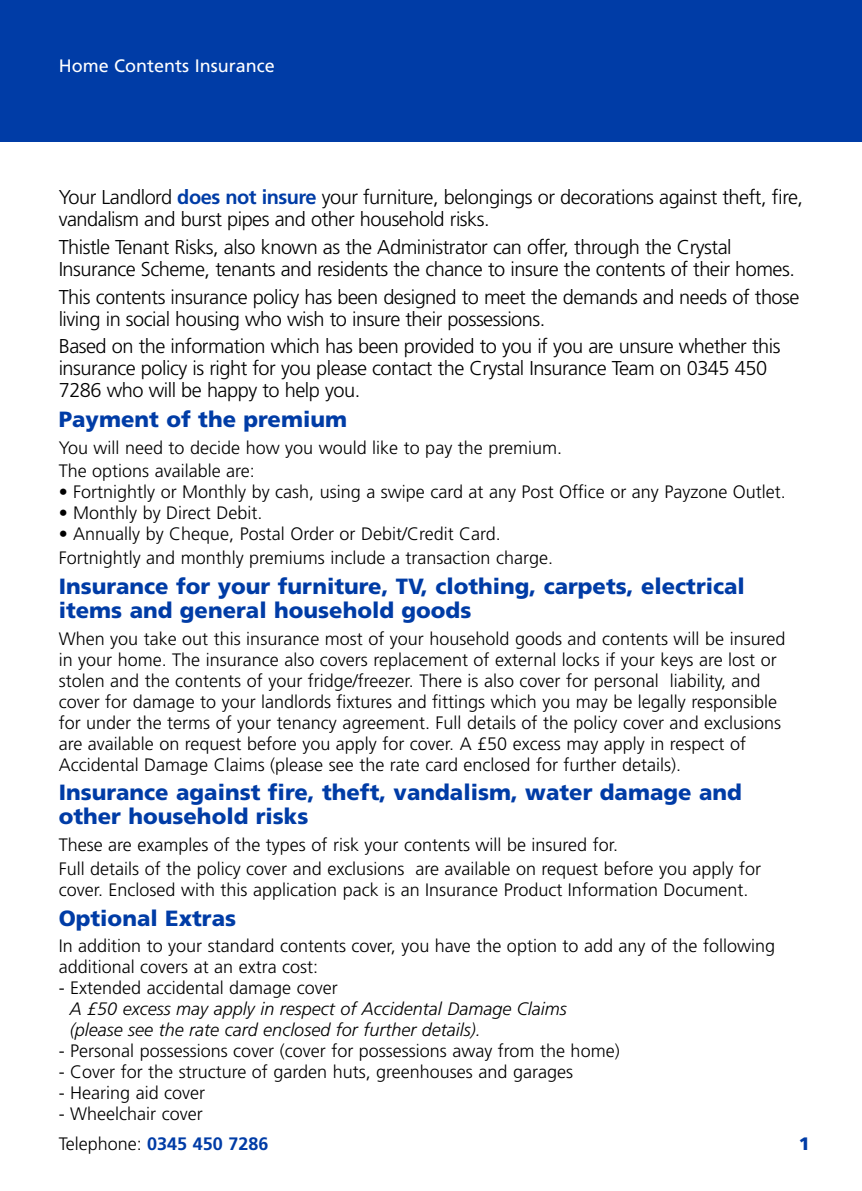
<style>
.page{position:relative;width:862px;height:1191px;background:#fff}
.page>*{position:absolute;margin:0;border:0;box-sizing:border-box;transform-origin:0 0}
.t1{font:900 22px/24px "Frutiger LT Std";color:#003ca6}
.t2{font:300 20px/22px "Frutiger LT Std";letter-spacing:-.025em;color:#000}
.t3{font:300 18px/21px "Frutiger LT Std";color:#000}
.t4{font:italic 300 18px/21px "Frutiger LT Std";color:#000}
.t5{font:18px "Frutiger LT Std";color:#fff}
.t6{font:900 18px "Frutiger LT Std";color:#003ca6}
.s1{font-weight:700;color:#003ca6}
</style>
<div class="page">
<div style="left:0;top:0;width:862px;height:142px;background:#003ca6"></div>
<p class="t5" style="left:59px;top:55px;width:218px">Home Contents Insurance</p>
<p class="t2" style="left:59px;top:186px;width:746px">Your Landlord <span class="s1">does not insure</span> your furniture, belongings or decorations against theft, fire, vandalism and burst pipes and other household risks.</p>
<p class="t2" style="left:59px;top:236px;width:738px">Thistle Tenant Risks, also known as the Administrator can offer, through the Crystal<br>Insurance Scheme, tenants and residents the chance to insure the contents of their homes.</p>
<p class="t2" style="left:59px;top:286px;width:742px">This contents insurance policy has been designed to meet the demands and needs of those living in social housing who wish to insure their possessions.</p>
<p class="t2" style="left:59px;top:335px;width:723px">Based on the information which has been provided to you if you are unsure whether this insurance policy is right for you please contact the Crystal Insurance Team on 0345 450<br>7286 who will be happy to help you.</p>
<p class="t1" style="left:59px;top:407px;width:290px">Payment of the premium</p>
<p class="t3" style="left:59px;top:436px;width:505px;line-height:23.8px">You will need to decide how you would like to pay the premium.<br>The options available are:</p>
<p class="t3" style="left:59px;top:482px;width:729px">• Fortnightly or Monthly by cash, using a swipe card at any Post Office or any Payzone Outlet.</p>
<p class="t3" style="left:59px;top:503px;width:205px">• Monthly by Direct Debit.</p>
<p class="t3" style="left:59px;top:522px;width:496px;line-height:23.8px">• Annually by Cheque, Postal Order or Debit/Credit Card.<br>Fortnightly and monthly premiums include a transaction charge.</p>
<p class="t1" style="left:59px;top:574px;width:688px">Insurance for your furniture, TV, clothing, carpets, electrical items and general household goods</p>
<p class="t3" style="left:59px;top:628px;width:728px">When you take out this insurance most of your household goods and contents will be insured in your home. The insurance also covers replacement of external locks if your keys are lost or stolen and the contents of your fridge/freezer. There is also cover for personal liability, and cover for damage to your landlords fixtures and fittings which you may be legally responsible for under the terms of your tenancy agreement. Full details of the policy cover and exclusions are available on request before you apply for cover. A £50 excess may apply in respect of Accidental Damage Claims (please see the rate card enclosed for further details).</p>
<p class="t1" style="left:59px;top:780px;width:684px">Insurance against fire, theft, vandalism, water damage and other household risks</p>
<p class="t3" style="left:59px;top:833px;width:704px;line-height:23.8px">These are examples of the types of risk your contents will be insured for.<br>Full details of the policy cover and exclusions are available on request before you apply for</p>
<p class="t3" style="left:59px;top:879px;width:691px">cover. Enclosed with this application pack is an Insurance Product Information Document.</p>
<p class="t1" style="left:59px;top:906px;width:179px">Optional Extras</p>
<p class="t3" style="left:59px;top:936px;width:718px">In addition to your standard contents cover, you have the option to add any of the following additional covers at an extra cost:</p>
<p class="t3" style="left:59px;top:978px;width:281px">- Extended accidental damage cover</p>
<p class="t4" style="left:70px;top:998px;width:499px">A £50 excess may apply in respect of Accidental Damage Claims (please see the rate card enclosed for further details).</p>
<p class="t3" style="left:59px;top:1041px;width:562px">- Personal possessions cover (cover for possessions away from the home)</p>
<p class="t3" style="left:59px;top:1062px;width:516px">- Cover for the structure of garden huts, greenhouses and garages</p>
<p class="t3" style="left:59px;top:1083px;width:148px">- Hearing aid cover</p>
<p class="t3" style="left:59px;top:1099px;width:211px;line-height:29.4px">- Wheelchair cover<br>Telephone: <span class="s1">0345 450 7286</span></p>
<p class="t6" style="left:799px;top:1132px;width:13px">1</p>
</div>
